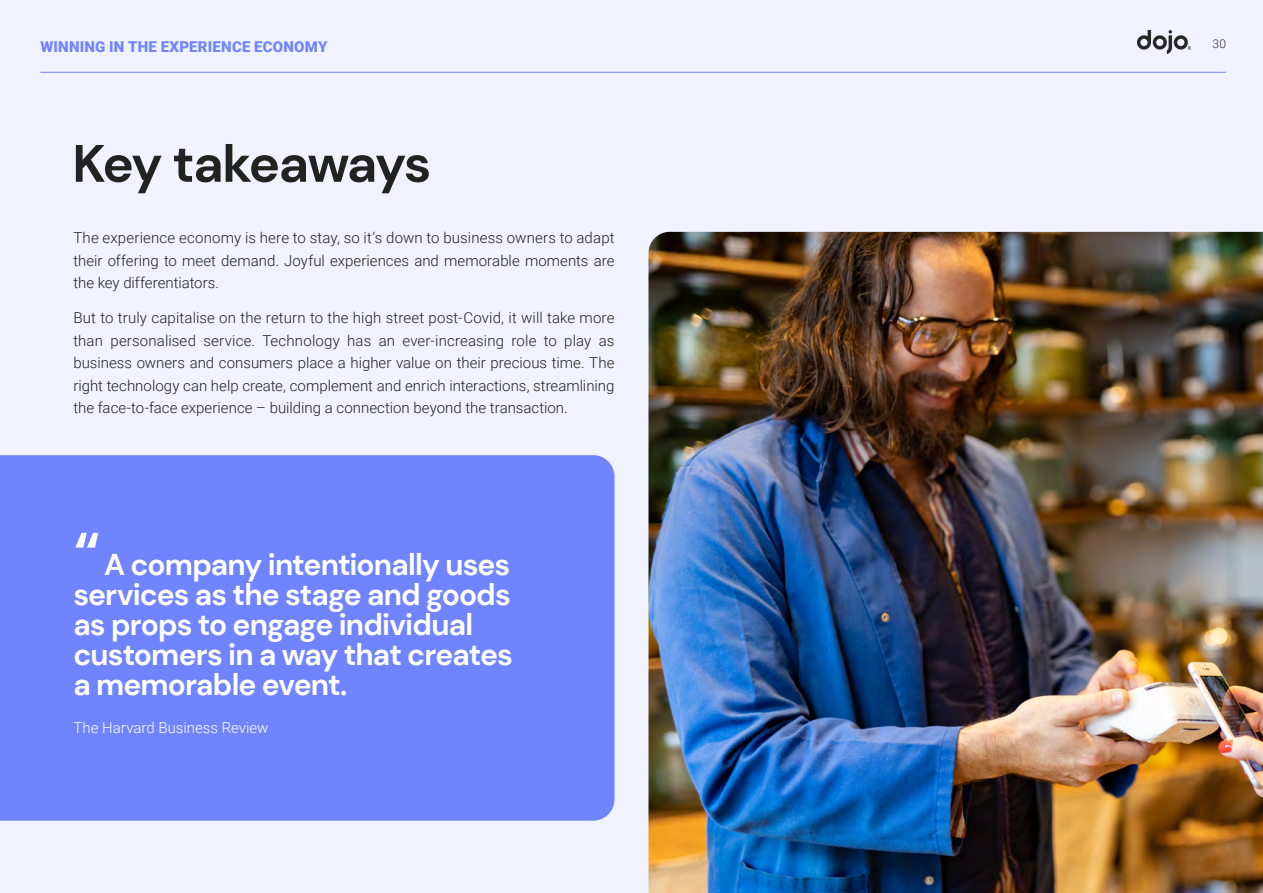
<style>
.page{position:relative;width:1263px;height:893px;background:#f0f2ff}
.page>*{position:absolute;margin:0;border:0;box-sizing:border-box;transform-origin:0 0}
.t1{font:700 52.5px "DM Sans";letter-spacing:-.045em;color:#222}
.t2{font:700 30px/30px "DM Sans";letter-spacing:-.03em;color:#fff}
.t3{font:300 15px/22.5px "Roboto";color:#212121;text-align:justify}
.t4{font:900 15px "Roboto";letter-spacing:.015em;color:#7084ff}
.t5{font:300 15px "Roboto";color:#fff}
.t6{font:300 12px "Roboto";color:#2c2d2c}
.s1{font-size:60px}
</style>
<div class="page">
<hr style="left:40px;top:72px;width:1186px;height:1px;background:#7084ff">
<img style="left:1138px;top:31px;width:53px;height:23px">
<div style="left:0;top:455px;width:614px;height:366px;background:#7084ff"></div>
<img style="left:648px;top:232px;width:615px;height:661px">
<p class="t4" style="left:40px;top:36px;width:289px">WINNING IN THE EXPERIENCE ECONOMY</p>
<p class="t6" style="left:1212px;top:36px;width:15px">30</p>
<h1 class="t1" style="left:72px;top:131px;width:360px">Key takeaways</h1>
<p class="t3" style="left:73px;top:226px;width:543px">The experience economy is here to stay, so it’s down to business owners to adapt their offering to meet demand. Joyful experiences and memorable moments are the key differentiators.</p>
<p class="t3" style="left:73px;top:306px;width:543px">But to truly capitalise on the return to the high street post-Covid, it will take more than personalised service. Technology has an ever-increasing role to play as business owners and consumers place a higher value on their precious time. The right technology can help create, complement and enrich interactions, streamlining the face-to-face experience – building a connection beyond the transaction.</p>
<h2 class="t2" style="left:73px;top:549px;width:441px"><span class="s1">“</span> A company intentionally uses services as the stage and goods as props to engage individual customers in a way that creates a memorable event.</h2>
<p class="t5" style="left:73px;top:717px;width:197px">The Harvard Business Review</p>
</div>
